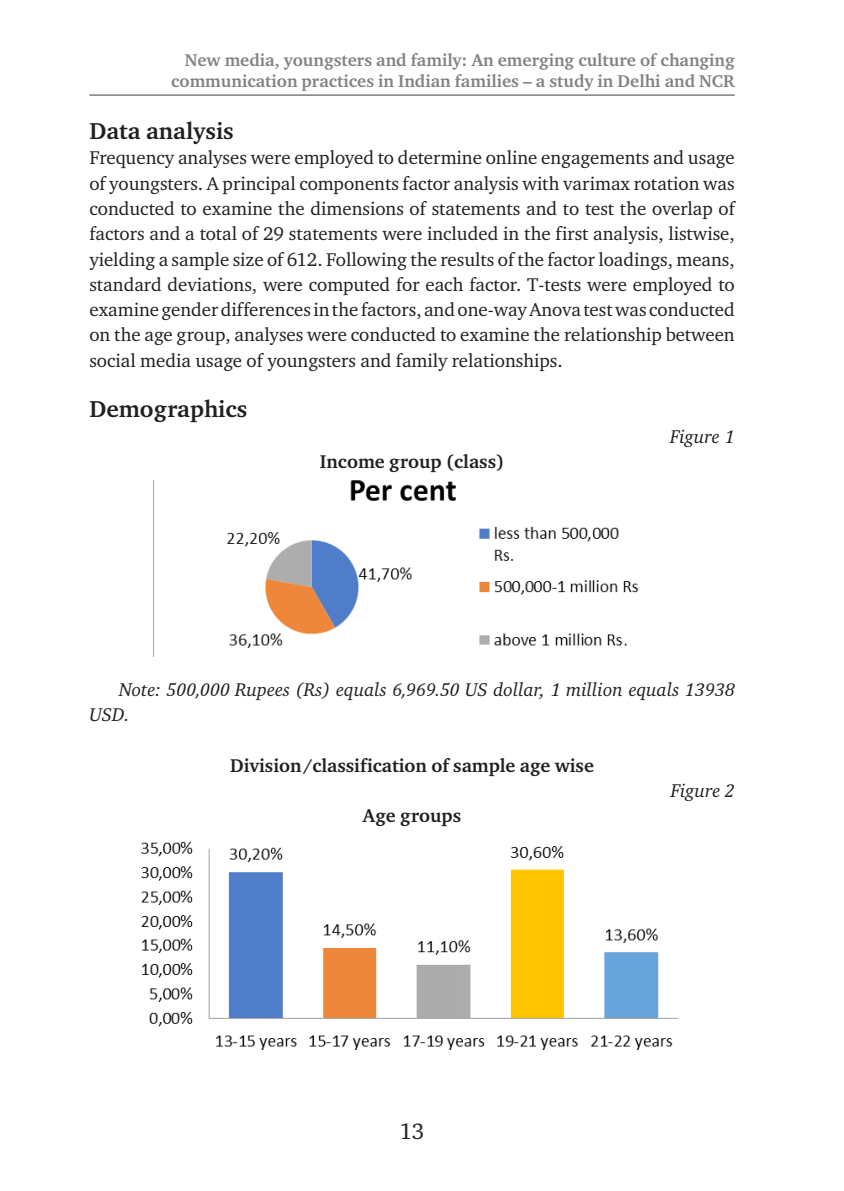
<style>
.page{position:relative;width:844px;height:1191px;background:#fff}
.page>*{position:absolute;margin:0;border:0;box-sizing:border-box;transform-origin:0 0}
.t1{font:700 23.62px "Charter C";color:#231f20}
.t2{font:22.75px "Charter C";color:#231f20}
.t3{font:18.9px/25.4px "Charter C";color:#231f20;text-align:justify}
.t4{font:italic 18.9px/25.4px "Charter C";color:#231f20}
.t5{font:700 18.9px "Charter C";color:#231f20}
.t6{font:700 17.5px/21px "Charter C";color:#808285;text-align:right}
.s1{font-family:"Cambria"}
</style>
<div class="page">
<hr style="left:89px;top:94px;width:645px;height:2px;background:#808285">
<img style="left:153px;top:480px;width:486px;height:176px">
<img style="left:141px;top:841px;width:538px;height:209px">
<p class="t6" style="left:171px;top:50px;width:565px">New media, youngsters and family: An emerging culture of changing communication practices in Indian families – a study in Delhi and NCR</p>
<p class="t1" style="left:89px;top:118px;width:146px">Data analysis</p>
<p class="t3" style="left:89px;top:145px;width:646px">Frequency analyses were employed to determine online engagements and usage of youngsters. A principal components factor analysis with varimax rotation was conducted to examine the dimensions of statements and to test the overlap of factors and a total of 29 statements were included in the first analysis, listwise, yielding a sample size of 612. Following the results of the factor loadings, means, standard deviations, were computed for each factor. T-tests were employed to examine gender differences in the factors, and one-way Anova test was conducted on the age group, analyses were conducted to examine the relationship between social media usage of youngsters and family relationships.</p>
<p class="t1" style="left:89px;top:396px;width:159px">Demographics</p>
<p class="t4" style="left:670px;top:424px;width:66px">Figure <span class="s1">1</span></p>
<p class="t5" style="left:320px;top:451px;width:186px">Income group (class)</p>
<p class="t4" style="left:89px;top:677px;width:646px;text-indent:30px">Note: <span class="s1">500,000</span> Rupees (Rs) equals <span class="s1">6,969.50</span> US dollar, <span class="s1">1</span> million equals <span class="s1">13938<br></span>USD.</p>
<p class="t5" style="left:230px;top:755px;width:365px">Division/classification of sample age wise</p>
<p class="t4" style="left:670px;top:778px;width:66px">Figure <span class="s1">2</span></p>
<p class="t5" style="left:363px;top:805px;width:100px">Age groups</p>
<p class="t2" style="left:399px;top:1118px;width:26px">13</p>
</div>
